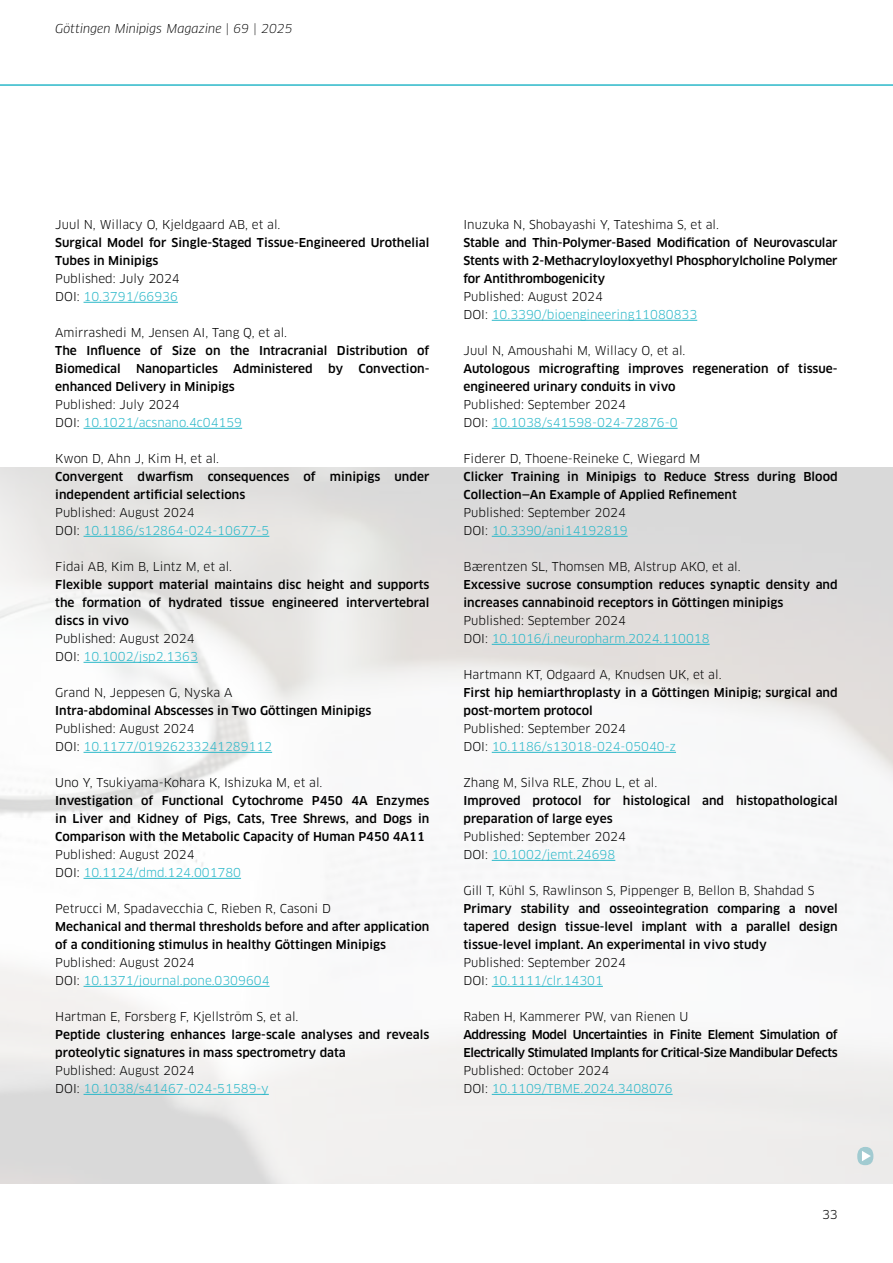
<style>
.page{position:relative;width:893px;height:1263px;background:#fff}
.page>*{position:absolute;margin:0;border:0;box-sizing:border-box;transform-origin:0 0}
.t1{font:500 12px/18px "Clan OT";color:#000}
.t2{font:12px/18px "Clan OT";color:#000}
.t3{font:12px/18px "Clan OT";color:#2bb8c9}
.t4{font:500 12px/18px "Clan OT";letter-spacing:-.03em;color:#000}
.t5{font:italic 12px "Clan OT";color:#000}
.s1{color:#2bb8c9}
.s2{color:#000}
</style>
<div class="page">
<hr style="left:0;top:84px;width:893px;height:2px;background:#2bb8c9">
<hr style="left:84px;top:302px;width:94px;height:1px;background:#2bb8c9">
<hr style="left:84px;top:428px;width:158px;height:1px;background:#2bb8c9">
<hr style="left:84px;top:536px;width:185px;height:1px;background:#2bb8c9">
<hr style="left:84px;top:662px;width:114px;height:1px;background:#2bb8c9">
<hr style="left:84px;top:752px;width:188px;height:1px;background:#2bb8c9">
<hr style="left:84px;top:878px;width:157px;height:1px;background:#2bb8c9">
<hr style="left:84px;top:986px;width:186px;height:1px;background:#2bb8c9">
<hr style="left:84px;top:1094px;width:185px;height:1px;background:#2bb8c9">
<hr style="left:492px;top:320px;width:205px;height:1px;background:#2bb8c9">
<hr style="left:492px;top:428px;width:186px;height:1px;background:#2bb8c9">
<hr style="left:492px;top:536px;width:136px;height:1px;background:#2bb8c9">
<hr style="left:492px;top:644px;width:218px;height:1px;background:#2bb8c9">
<hr style="left:492px;top:752px;width:184px;height:1px;background:#2bb8c9">
<hr style="left:492px;top:860px;width:123px;height:1px;background:#2bb8c9">
<hr style="left:492px;top:986px;width:111px;height:1px;background:#2bb8c9">
<hr style="left:492px;top:1094px;width:181px;height:1px;background:#2bb8c9">
<div style="left:857px;top:1147px;width:16px;height:18px;background:#a1cbd1;border-radius:50%"></div>
<svg style="left:862px;top:1151px;width:9px;height:10px"></svg>
<p class="t5" style="left:55px;top:22px;width:239px">Göttingen Minipigs Magazine | 69 | 2025</p>
<p class="t2" style="left:55px;top:216px;width:227px">Juul N, Willacy O, Kjeldgaard AB, et al.</p>
<p class="t1" style="left:55px;top:234px;width:376px">Surgical Model for Single-Staged Tissue-Engineered Urothelial<br>Tubes in Minipigs</p>
<p class="t2" style="left:55px;top:270px;width:126px">Published: July 2024<br>DOI: <span class="s1">10.3791/66936</span></p>
<p class="t2" style="left:55px;top:324px;width:233px">Amirrashedi M, Jensen AI, Tang Q, et al.</p>
<p class="t1" style="left:55px;top:342px;width:376px">The Influence of Size on the Intracranial Distribution of<br>Biomedical</p>
<p class="t1" style="left:136px;top:360px;width:83px">Nanoparticles</p>
<p class="t1" style="left:233px;top:360px;width:81px">Administered</p>
<p class="t1" style="left:328px;top:360px;width:17px">by</p>
<p class="t1" style="left:359px;top:360px;width:72px">Convection-</p>
<p class="t1" style="left:55px;top:378px;width:181px">enhanced Delivery in Minipigs</p>
<p class="t3" style="left:55px;top:396px;width:188px"><span class="s2">Published: July 2024<br>DOI:</span> 10.1021/acsnano.4c04159</p>
<p class="t2" style="left:55px;top:450px;width:165px">Kwon D, Ahn J, Kim H, et al.</p>
<p class="t1" style="left:55px;top:468px;width:376px">Convergent dwarfism consequences of minipigs under independent artificial selections</p>
<p class="t3" style="left:55px;top:504px;width:216px"><span class="s2">Published: August 2024<br>DOI:</span> 10.1186/s12864-024-10677-5</p>
<p class="t2" style="left:55px;top:558px;width:178px">Fidai AB, Kim B, Lintz M, et al.</p>
<p class="t1" style="left:55px;top:576px;width:376px;text-align:justify">Flexible support material maintains disc height and supports the formation of hydrated tissue engineered intervertebral discs in vivo</p>
<p class="t2" style="left:55px;top:630px;width:144px">Published: August 2024<br>DOI: <span class="s1">10.1002/jsp2.1363</span></p>
<p class="t2" style="left:55px;top:684px;width:179px">Grand N, Jeppesen G, Nyska A</p>
<p class="t1" style="left:55px;top:702px;width:318px">Intra-abdominal Abscesses in Two Göttingen Minipigs</p>
<p class="t3" style="left:55px;top:720px;width:218px"><span class="s2">Published: August 2024<br>DOI:</span> 10.1177/01926233241289112</p>
<p class="t2" style="left:55px;top:774px;width:269px">Uno Y, Tsukiyama-Kohara K, Ishizuka M, et al.</p>
<p class="t1" style="left:55px;top:792px;width:376px;text-align:justify">Investigation of Functional Cytochrome P450 4A Enzymes in Liver and Kidney of Pigs, Cats, Tree Shrews, and Dogs in Comparison with the Metabolic Capacity of Human P450 4A11</p>
<p class="t2" style="left:55px;top:846px;width:187px">Published: August 2024<br>DOI: <span class="s1">10.1124/dmd.124.001780</span></p>
<p class="t2" style="left:55px;top:900px;width:277px">Petrucci M, Spadavecchia C, Rieben R, Casoni D</p>
<p class="t1" style="left:55px;top:918px;width:376px">Mechanical and thermal thresholds before and after application of a conditioning stimulus in healthy Göttingen Minipigs</p>
<p class="t3" style="left:55px;top:954px;width:216px"><span class="s2">Published: August 2024<br>DOI:</span> 10.1371/journal.pone.0309604</p>
<p class="t2" style="left:55px;top:1008px;width:245px">Hartman E, Forsberg F, Kjellström S, et al.</p>
<p class="t1" style="left:55px;top:1026px;width:376px">Peptide clustering enhances large-scale analyses and reveals proteolytic signatures in mass spectrometry data</p>
<p class="t3" style="left:55px;top:1062px;width:215px"><span class="s2">Published: August 2024<br>DOI:</span> 10.1038/s41467-024-51589-y</p>
<p class="t2" style="left:463px;top:216px;width:257px">Inuzuka N, Shobayashi Y, Tateshima S, et al.</p>
<p class="t1" style="left:463px;top:234px;width:376px;text-align:justify">Stable and Thin-Polymer-Based Modification of Neurovascular Stents with 2-Methacryloyloxyethyl Phosphorylcholine Polymer for Antithrombogenicity</p>
<p class="t3" style="left:463px;top:288px;width:235px"><span class="s2">Published: August 2024<br>DOI:</span> 10.3390/bioengineering11080833</p>
<p class="t2" style="left:463px;top:342px;width:223px">Juul N, Amoushahi M, Willacy O, et al.</p>
<p class="t1" style="left:463px;top:360px;width:376px">Autologous micrografting improves regeneration of tissue&shy;engineered urinary conduits in vivo</p>
<p class="t2" style="left:463px;top:396px;width:216px">Published: September 2024<br>DOI: <span class="s1">10.1038/s41598-024-72876-0</span></p>
<p class="t2" style="left:463px;top:450px;width:238px">Fiderer D, Thoene-Reineke C, Wiegard M</p>
<p class="t1" style="left:463px;top:468px;width:376px">Clicker Training in Minipigs to Reduce Stress during Blood<br>Collection—An Example of Applied Refinement</p>
<p class="t2" style="left:463px;top:504px;width:166px">Published: September 2024<br>DOI: <span class="s1">10.3390/ani14192819</span></p>
<p class="t2" style="left:463px;top:558px;width:279px">Bærentzen SL, Thomsen MB, Alstrup AKO, et al.</p>
<p class="t1" style="left:463px;top:576px;width:376px">Excessive sucrose consumption reduces synaptic density and increases cannabinoid receptors in Göttingen minipigs</p>
<p class="t3" style="left:463px;top:612px;width:248px"><span class="s2">Published: September 2024<br>DOI:</span> 10.1016/j.neuropharm.2024.110018</p>
<p class="t2" style="left:463px;top:666px;width:260px">Hartmann KT, Odgaard A, Knudsen UK, et al.</p>
<p class="t1" style="left:463px;top:684px;width:376px">First hip hemiarthroplasty in a Göttingen Minipig; surgical and post-mortem protocol</p>
<p class="t2" style="left:463px;top:720px;width:214px">Published: September 2024<br>DOI: <span class="s1">10.1186/s13018-024-05040-z</span></p>
<p class="t2" style="left:463px;top:774px;width:195px">Zhang M, Silva RLE, Zhou L, et al.</p>
<p class="t1" style="left:463px;top:792px;width:376px">Improved protocol for histological and histopathological preparation of large eyes</p>
<p class="t2" style="left:463px;top:828px;width:164px">Published: September 2024<br>DOI: <span class="s1">10.1002/jemt.24698</span></p>
<p class="t2" style="left:463px;top:882px;width:353px">Gill T, Kühl S, Rawlinson S, Pippenger B, Bellon B, Shahdad S</p>
<p class="t1" style="left:463px;top:900px;width:376px;text-align:justify">Primary stability and osseointegration comparing a novel tapered design tissue-level implant with a parallel design tissue-level implant. An experimental in vivo study</p>
<p class="t2" style="left:463px;top:954px;width:164px">Published: September 2024<br>DOI: <span class="s1">10.1111/clr.14301</span></p>
<p class="t2" style="left:463px;top:1008px;width:226px">Raben H, Kammerer PW, van Rienen U</p>
<p class="t4" style="left:463px;top:1026px;width:376px">Addressing Model Uncertainties in Finite Element Simulation of<br>Electrically Stimulated Implants for Critical-Size Mandibular Defects</p>
<p class="t2" style="left:463px;top:1062px;width:211px">Published: October 2024<br>DOI: <span class="s1">10.1109/TBME.2024.3408076</span></p>
<p class="t2" style="left:822px;top:1205px;width:17px">33</p>
</div>
